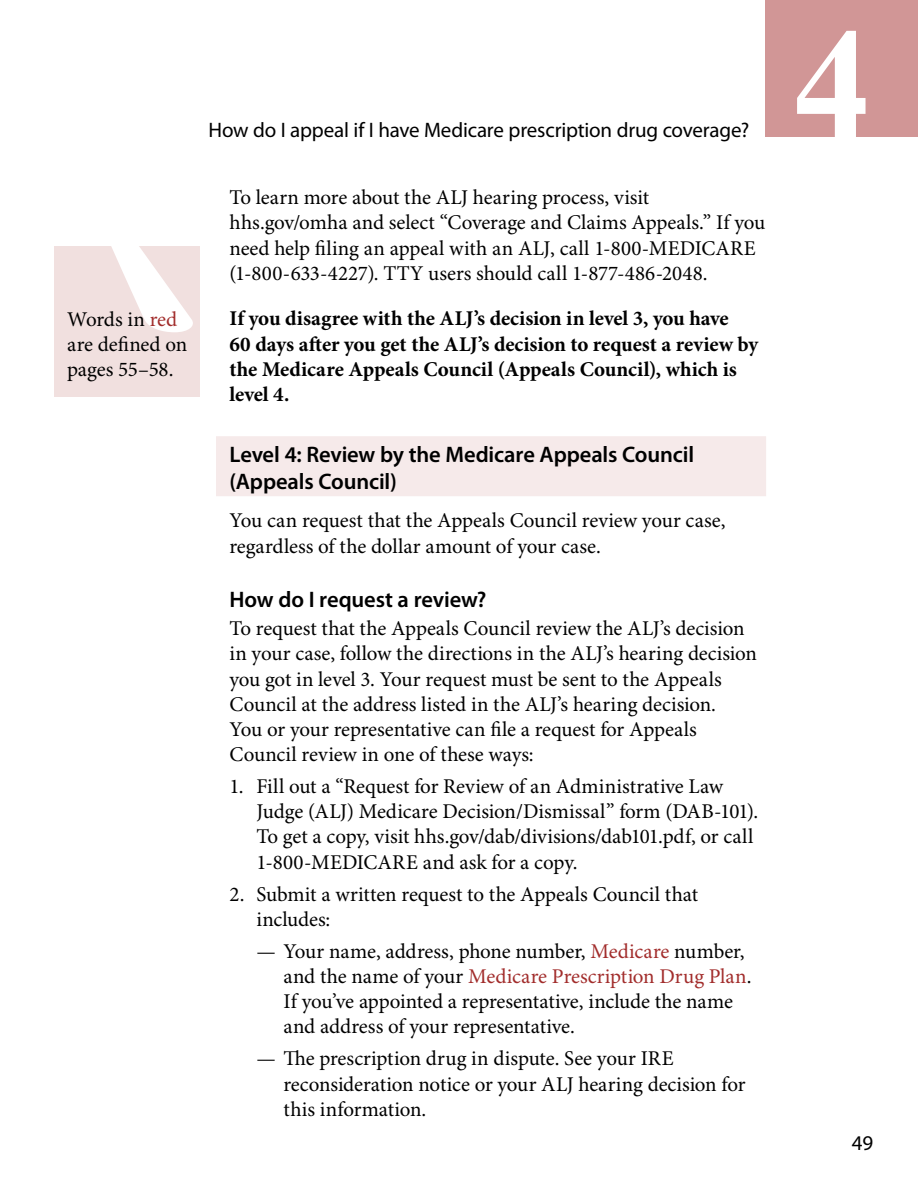
<style>
.page{position:relative;width:918px;height:1188px;background:#fff}
.page>*{position:absolute;margin:0;border:0;box-sizing:border-box;transform-origin:0 0}
.t1{font:700 157.5px "Times New Roman";color:#fff}
.Heading_3_with_tint{font:600 22.5px/27px "Myriad Pro";letter-spacing:-.005em;color:#000}
.text_before_bullet{font:21px/25.2px "Minion Pro";color:#000}
.TEXT{font:21px/25.2px "Minion Pro";color:#000}
.m_dash_bullet{font:21px/25.2px "Minion Pro";letter-spacing:-.005em;color:#000}
.TEXT-2{font:700 21px/25.2px "Minion Pro";color:#000}
.t2{font:21px "Myriad Pro";letter-spacing:-.01em;color:#000}
.s1{color:#a22d2c}
</style>
<div class="page">
<div style="left:765px;top:0;width:153px;height:137px;background:#d19696"></div>
<div style="left:216px;top:436px;width:550px;height:60px;background:#f6eaea"></div>
<div style="left:54px;top:247px;width:146px;height:150px;background:#f1e0df"></div>
<svg style="left:68px;top:246px;width:128px;height:86px"></svg>
<p class="text_before_bullet" style="left:67px;top:307px;width:121px">Words in <span class="s1">red </span>are defined on pages 55–58.</p>
<p class="t2" style="left:208px;top:119px;width:542px">How do I appeal if I have Medicare prescription drug coverage?</p>
<p class="TEXT" style="left:230px;top:186px;width:537px">To learn more about the ALJ hearing process, visit hhs.gov/omha and select “Coverage and Claims Appeals.” If you need help filing an appeal with an ALJ, call 1-800-MEDICARE (1-800-633-4227). TTY users should call 1-877-486-2048.</p>
<p class="TEXT-2" style="left:230px;top:307px;width:530px">If you disagree with the ALJ’s decision in level 3, you have<br>60 days after you get the ALJ’s decision to request a review by the Medicare Appeals Council (Appeals Council), which is level 4.</p>
<p class="Heading_3_with_tint" style="left:230px;top:441px;width:466px">Level 4: Review by the Medicare Appeals Council (Appeals Council)</p>
<p class="TEXT" style="left:230px;top:509px;width:498px">You can request that the Appeals Council review your case, regardless of the dollar amount of your case.</p>
<h3 class="Heading_3_with_tint" style="left:230px;top:586px;width:258px">How do I request a review?</h3>
<p class="text_before_bullet" style="left:230px;top:617px;width:529px">To request that the Appeals Council review the ALJ’s decision in your case, follow the directions in the ALJ’s hearing decision you got in level 3. Your request must be sent to the Appeals Council at the address listed in the ALJ’s hearing decision.<br>You or your representative can file a request for Appeals Council review in one of these ways:</p>
<p class="text_before_bullet" style="left:256px;top:775px;width:503px;text-indent:-27px">1. Fill out a “Request for Review of an Administrative Law Judge (ALJ) Medicare Decision/Dismissal” form (DAB-101).<br>To get a copy, visit hhs.gov/dab/divisions/dab101.pdf, or call 1-800-MEDICARE and ask for a copy.</p>
<p class="text_before_bullet" style="left:256px;top:882px;width:443px;text-indent:-27px">2. Submit a written request to the Appeals Council that includes:</p>
<p class="m_dash_bullet" style="left:283px;top:939px;width:469px;text-indent:-27px">— Your name, address, phone number, <span class="s1">Medicare</span> number, and the name of your <span class="s1">Medicare Prescription Drug Plan</span>.<br>If you’ve appointed a representative, include the name and address of your representative.</p>
<p class="m_dash_bullet" style="left:284px;top:1047px;width:464px;text-indent:-27px">— The prescription drug in dispute. See your IRE reconsideration notice or your ALJ hearing decision for this information.</p>
<h1 class="t1" style="left:793px;top:-24px;width:80px">4</h1>
<p class="t2" style="left:852px;top:1131px;width:23px">49</p>
</div>
